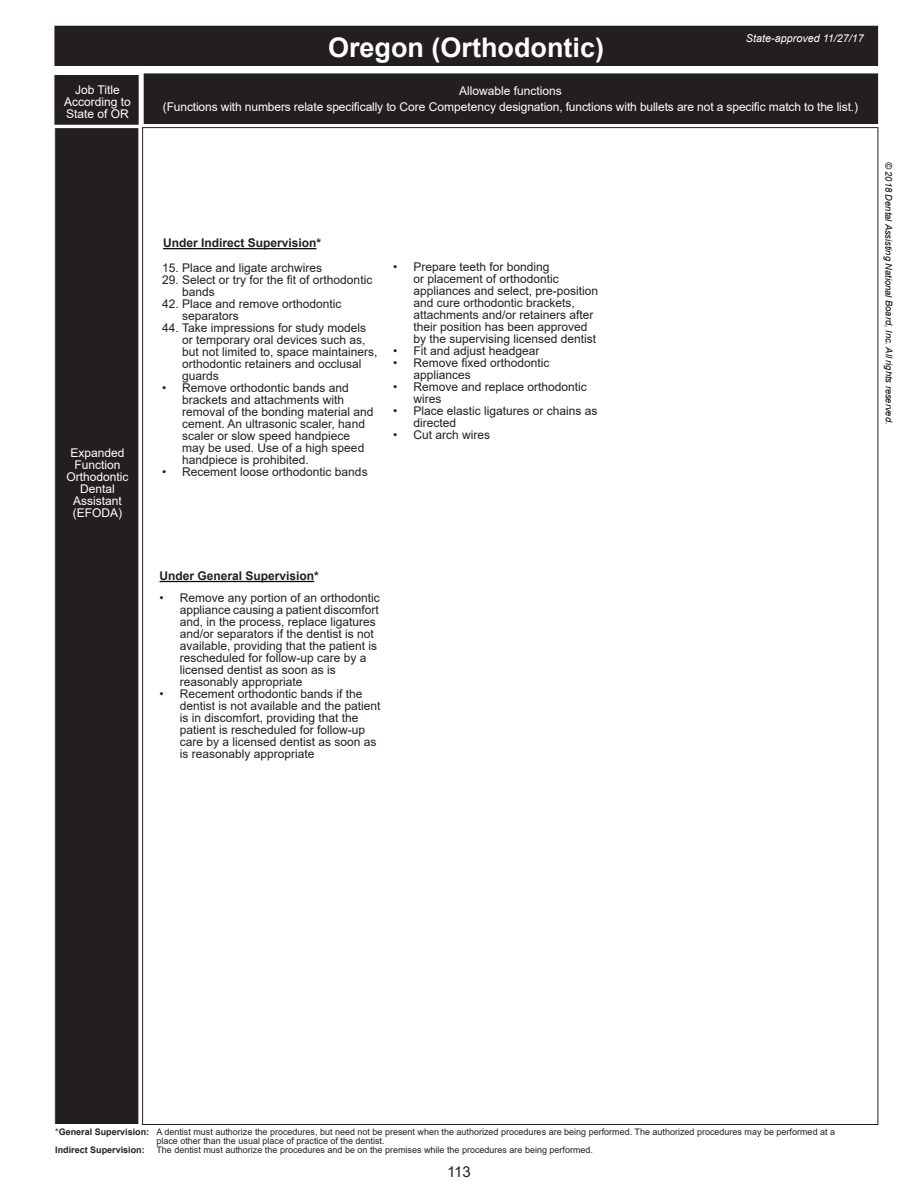
<style>
.page{position:relative;width:918px;height:1188px;background:#fff}
.page>*{position:absolute;margin:0;border:0;box-sizing:border-box;transform-origin:0 0}
.t1{font:700 27px "Arial";color:#fff}
.t2{font:15px "Arial";color:#231f20}
.t3{font:12px/12px "Arial";color:#231f20}
.t4{font:12px/12px "Arial";color:#fff;text-align:center}
.t5{font:700 12px "Arial";color:#231f20}
.t6{font:italic 10.8px "Arial";color:#fff}
.t7{font:italic 9.3px "Arial";color:#040503}
.t8{font:9px "Arial";color:#231f20}
.t9{font:700 9px "Arial";color:#231f20}
.s1{font-weight:700}
</style>
<div class="page">
<div style="left:55px;top:26px;width:822px;height:39px;background:#231f20"></div>
<div style="left:54px;top:26px;width:824px;height:40px;border:2px solid #231f20"></div>
<div style="left:144px;top:74px;width:733px;height:49px;background:#231f20"></div>
<div style="left:144px;top:73px;width:734px;height:51px;border:2px solid #231f20"></div>
<hr style="left:163px;top:248px;width:153px;height:1px;background:#040503">
<hr style="left:160px;top:581px;width:154px;height:1px;background:#040503">
<div style="left:55px;top:128px;width:84px;height:997px;background:#231f20"></div>
<div style="left:54px;top:127px;width:85px;height:998px;border:1px solid #fff"></div>
<div style="left:55px;top:76px;width:83px;height:48px;background:#231f20"></div>
<div style="left:54px;top:75px;width:85px;height:50px;border:2px solid #231f20"></div>
<p class="t4" style="left:64px;top:83px;width:68px">Job Title<br>According to<br>State of OR</p>
<p class="t4" style="left:67px;top:447px;width:64px">Expanded<br>Function<br>Orthodontic<br>Dental<br>Assistant (EFODA)</p>
<p class="t1" style="left:328px;top:28px;width:277px">Oregon (Orthodontic)</p>
<p class="t6" style="left:746px;top:31px;width:120px">State-approved 11/27/17</p>
<p class="t4" style="left:163px;top:83px;width:697px;line-height:15.3px">Allowable functions<br>(Functions with numbers relate specifically to Core Competency designation, functions with bullets are not a specific match to the list.)</p>
<p class="t5" style="left:163px;top:235px;width:160px">Under Indirect Supervision*</p>
<p class="t3" style="left:162px;top:262px;width:162px">15. Place and ligate archwires</p>
<p class="t3" style="left:182px;top:274px;width:192px;text-indent:-20px">29. Select or try for the fit of orthodontic bands</p>
<p class="t3" style="left:182px;top:298px;width:161px;text-indent:-20px">42. Place and remove orthodontic separators</p>
<p class="t3" style="left:182px;top:322px;width:197px;text-indent:-20px">44. Take impressions for study models or temporary oral devices such as, but not limited to, space maintainers, orthodontic retainers and occlusal guards</p>
<p class="t3" style="left:182px;top:382px;width:193px;text-indent:-20px">• Remove orthodontic bands and brackets and attachments with removal of the bonding material and cement. An ultrasonic scaler, hand scaler or slow speed handpiece may be used. Use of a high speed handpiece is prohibited.</p>
<p class="t3" style="left:162px;top:466px;width:207px">• Recement loose orthodontic bands</p>
<p class="t3" style="left:413px;top:261px;width:186px;text-indent:-20px">• Prepare teeth for bonding<br>or placement of orthodontic appliances and select, pre-position and cure orthodontic brackets, attachments and/or retainers after their position has been approved by the supervising licensed dentist</p>
<p class="t3" style="left:393px;top:345px;width:148px">• Fit and adjust headgear</p>
<p class="t3" style="left:413px;top:357px;width:138px;text-indent:-20px">• Remove fixed orthodontic appliances</p>
<p class="t3" style="left:413px;top:381px;width:175px;text-indent:-20px">• Remove and replace orthodontic wires</p>
<p class="t3" style="left:413px;top:405px;width:186px;text-indent:-20px">• Place elastic ligatures or chains as directed</p>
<p class="t3" style="left:393px;top:429px;width:98px">• Cut arch wires</p>
<p class="t7" style="left:895px;top:162px;width:264px;rotate:90deg">© 2018 Dental Assisting National Board, Inc. All rights reserved.</p>
<p class="t5" style="left:160px;top:568px;width:161px">Under General Supervision*</p>
<p class="t3" style="left:180px;top:592px;width:202px;text-indent:-20px">• Remove any portion of an orthodontic appliance causing a patient discomfort and, in the process, replace ligatures and/or separators if the dentist is not available, providing that the patient is rescheduled for follow-up care by a licensed dentist as soon as is reasonably appropriate</p>
<p class="t3" style="left:180px;top:688px;width:202px;text-indent:-20px">• Recement orthodontic bands if the dentist is not available and the patient is in discomfort, providing that the patient is rescheduled for follow-up care by a licensed dentist as soon as is reasonably appropriate</p>
<p class="t8" style="left:55px;top:1125px;width:781px">*<span class="s1">General Supervision:</span> A dentist must authorize the procedures, but need not be present when the authorized procedures are being performed. The authorized procedures may be performed at a</p>
<p class="t8" style="left:156px;top:1134px;width:230px">place other than the usual place of practice of the dentist.</p>
<p class="t9" style="left:55px;top:1143px;width:91px">Indirect Supervision:</p>
<p class="t8" style="left:156px;top:1143px;width:438px">The dentist must authorize the procedures and be on the premises while the procedures are being performed.</p>
<p class="t2" style="left:447px;top:1162px;width:25px">113</p>
</div>
